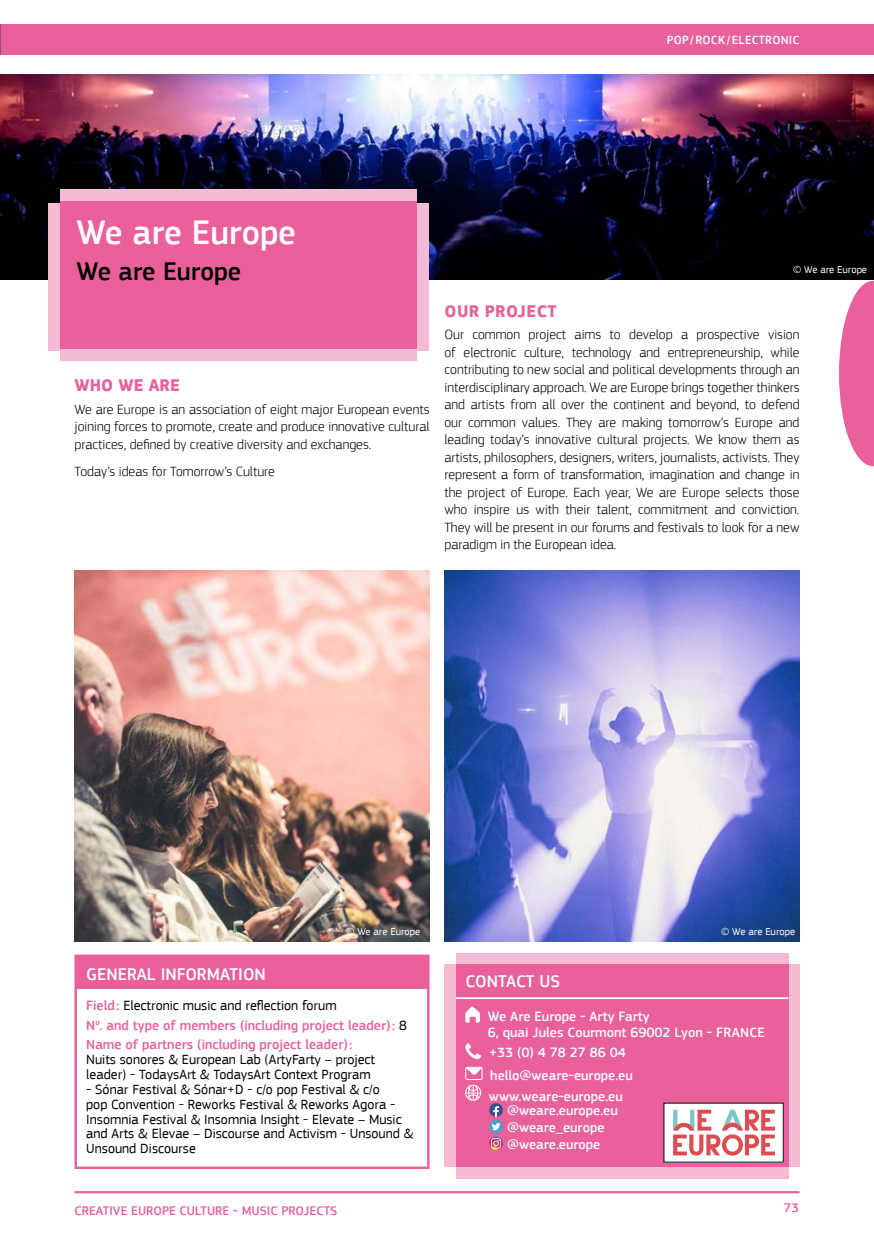
<style>
.page{position:relative;width:874px;height:1241px;background:#fff}
.page>*{position:absolute;margin:0;border:0;box-sizing:border-box;transform-origin:0 0}
.t1{font:500 35px "EC Square Sans Pro";color:#fff}
.t2{font:500 26.25px "EC Square Sans Pro";color:#000}
.t3{font:500 17.5px "EC Square Sans Pro";color:#fff}
.t4{font:700 17.5px "EC Square Sans Pro";letter-spacing:.02em;color:#e9609b}
.t5{font:300 14px/17.5px "EC Square Sans Pro";color:#000;text-align:justify}
.t6{font:14px/14.9px "EC Square Sans Pro";color:#000}
.t7{font:500 14px/15.8px "EC Square Sans Pro";color:#fff}
.t8{font:500 14px/19.4px "EC Square Sans Pro";color:#e9609b}
.t9{font:500 12.95px "EC Square Sans Pro";color:#e9609b}
.t10{font:500 12.25px "EC Square Sans Pro";letter-spacing:.02em;color:#fff}
.t11{font:10.5px "EC Square Sans Pro";color:#fff}
.s1{font-weight:400;color:#000}
</style>
<div class="page">
<hr style="left:74px;top:1190px;width:725px;height:2px;background:#e9609b">
<div style="left:0;top:25px;width:873px;height:30px;background:#e9609b"></div>
<hr style="left:0;top:25px;width:1px;height:30px;background:#9d4c94">
<img style="left:0;top:74px;width:873px;height:205px">
<img style="left:74px;top:570px;width:355px;height:371px">
<img style="left:444px;top:570px;width:355px;height:371px">
<div style="left:75px;top:955px;width:353px;height:33px;background:#e9609b"></div>
<div style="left:444px;top:964px;width:355px;height:202px;background:#f5bbd4"></div>
<div style="left:456px;top:953px;width:332px;height:225px;background:#f5bbd4"></div>
<div style="left:74px;top:954px;width:355px;height:214px;border:2px solid #e9609b"></div>
<div style="left:456px;top:964px;width:332px;height:202px;background:#e9609b"></div>
<svg style="left:465px;top:1006px;width:14px;height:16px"></svg>
<svg style="left:465px;top:1043px;width:16px;height:15px"></svg>
<div style="left:465px;top:1066px;width:17px;height:13px;border:1px solid #fff"></div>
<svg style="left:465px;top:1067px;width:16px;height:8px"></svg>
<svg style="left:465px;top:1084px;width:16px;height:16px"></svg>
<svg style="left:489px;top:1102px;width:13px;height:14px"></svg>
<svg style="left:493px;top:1105px;width:5px;height:11px"></svg>
<svg style="left:489px;top:1119px;width:13px;height:14px"></svg>
<svg style="left:491px;top:1122px;width:9px;height:8px"></svg>
<svg style="left:489px;top:1136px;width:13px;height:13px"></svg>
<hr style="left:456px;top:997px;width:332px;height:1px;background:#fff">
<svg style="left:839px;top:281px;width:34px;height:185px"></svg>
<div style="left:48px;top:202px;width:380px;height:148px;background:#f5bbd4"></div>
<div style="left:61px;top:189px;width:355px;height:171px;background:#f5bbd4"></div>
<div style="left:61px;top:201px;width:355px;height:148px;background:#e9609b"></div>
<div style="left:663px;top:1102px;width:119px;height:59px;background:#fff"></div>
<svg style="left:673px;top:1109px;width:101px;height:46px"></svg>
<p class="t10" style="left:666px;top:33px;width:134px">POP /ROCK/ ELECTRONIC</p>
<h1 class="t1" style="left:76px;top:212px;width:221px">We are Europe</h1>
<h2 class="t2" style="left:76px;top:256px;width:166px">We are Europe</h2>
<p class="t4" style="left:74px;top:375px;width:107px">WHO WE ARE</p>
<p class="t5" style="left:74px;top:400px;width:356px">We are Europe is an association of eight major European events joining forces to promote, create and produce innovative cultural practices, defined by creative diversity and exchanges.</p>
<p class="t5" style="left:74px;top:462px;width:202px">Today’s ideas for Tomorrow’s Culture</p>
<p class="t11" style="left:792px;top:264px;width:75px">© We are Europe</p>
<p class="t4" style="left:444px;top:300px;width:113px">OUR PROJECT</p>
<p class="t5" style="left:444px;top:326px;width:356px">Our common project aims to develop a prospective vision of electronic culture, technology and entrepreneurship, while contributing to new social and political developments through an interdisciplinary approach. We are Europe brings together thinkers and artists from all over the continent and beyond, to defend our common values. They are making tomorrow’s Europe and leading today’s innovative cultural projects. We know them as artists, philosophers, designers, writers, journalists, activists. They represent a form of transformation, imagination and change in the project of Europe. Each year, We are Europe selects those who inspire us with their talent, commitment and conviction.<br>They will be present in our forums and festivals to look for a new paradigm in the European idea.</p>
<p class="t11" style="left:346px;top:925px;width:75px">© We are Europe</p>
<p class="t11" style="left:720px;top:925px;width:75px">© We are Europe</p>
<p class="t3" style="left:86px;top:963px;width:181px">GENERAL INFORMATION</p>
<p class="t8" style="left:86px;top:995px;width:322px">Field: <span class="s1">Electronic music and reflection forum<br></span>N<sup>o</sup>. and type of members (including project leader): <span class="s1">8<br></span>Name of partners (including project leader):</p>
<p class="t6" style="left:86px;top:1051px;width:290px">Nuits sonores &amp; European Lab (ArtyFarty – project leader) - TodaysArt &amp; TodaysArt Context Program</p>
<p class="t6" style="left:86px;top:1081px;width:328px">- Sónar Festival &amp; Sónar+D - c/o pop Festival &amp; c/o<br>pop Convention - Reworks Festival &amp; Reworks Agora - Insomnia Festival &amp; Insomnia Insight - Elevate – Music and Arts &amp; Elevae – Discourse and Activism - Unsound &amp; Unsound Discourse</p>
<p class="t3" style="left:465px;top:970px;width:96px">CONTACT US</p>
<p class="t7" style="left:487px;top:1008px;width:278px">We Are Europe - Arty Farty<br>6, quai Jules Courmont 69002 Lyon - FRANCE</p>
<p class="t7" style="left:489px;top:1041px;width:145px;line-height:22.4px">+33 (0) 4 78 27 86 04 hello@weare-europe.eu</p>
<p class="t7" style="left:507px;top:1088px;width:117px;line-height:14.9px;text-indent:-18px">www.weare-europe.eu @weare.europe.eu</p>
<p class="t7" style="left:507px;top:1119px;width:99px;line-height:16.6px">@weare_europe @weare.europe</p>
<p class="t9" style="left:74px;top:1202px;width:264px">CREATIVE EUROPE CULTURE - MUSIC PROJECTS</p>
<p class="t9" style="left:783px;top:1199px;width:16px">73</p>
</div>
